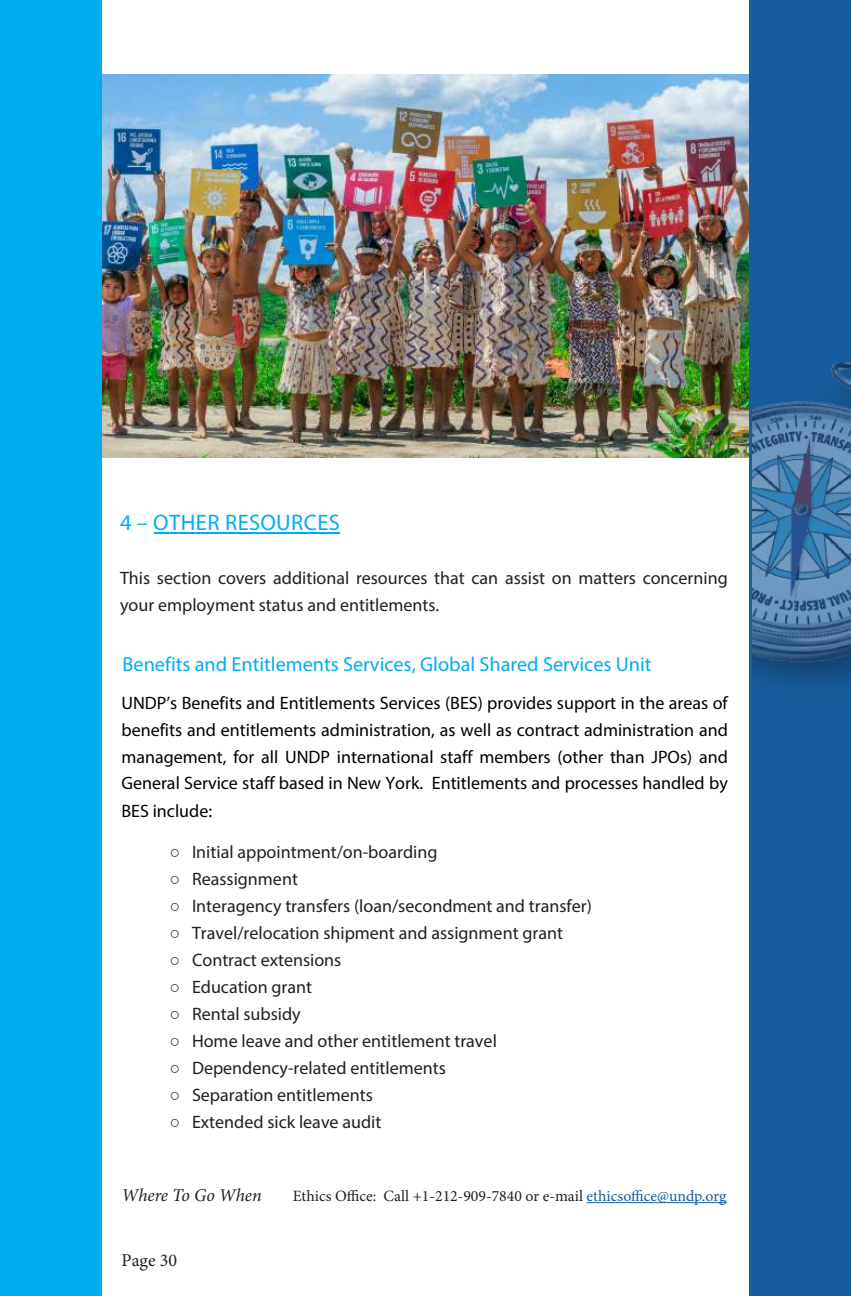
<style>
.page{position:relative;width:851px;height:1296px;background:#fff}
.page>*{position:absolute;margin:0;border:0;box-sizing:border-box;transform-origin:0 0}
.t1{font:22.5px "Myriad Pro";letter-spacing:.02em;color:#00aeef}
.t2{font:20.25px "Myriad Pro";color:#00aeef}
.t3{font:18px/27px "Myriad Pro";color:#231f20}
.t4{font:18px/27px "Myriad Pro";color:#000;text-align:justify}
.t5{font:italic 18px "Minion Pro";letter-spacing:-.005em;color:#231f20}
.t6{font:18px "Minion Pro";color:#231f20}
.t7{font:15.75px "Minion Pro";color:#231f20}
.s1{font-family:"Bookman Old Style"}
.s2{color:#175d9e}
</style>
<div class="page">
<img style="left:101px;top:74px;width:648px;height:383px">
<hr style="left:586px;top:1202px;width:140px;height:1px;background:#175d9e">
<div style="left:0;top:0;width:101px;height:1296px;background:#00aeef"></div>
<div style="left:749px;top:0;width:101px;height:1296px;background:#175d9e"></div>
<img style="left:752px;top:361px;width:98px;height:324px">
<hr style="left:154px;top:533px;width:185px;height:1px;background:#00aeef">
<p class="t1" style="left:120px;top:509px;width:221px">4 – OTHER RESOURCES</p>
<p class="t3" style="left:120px;top:564px;width:609px">This section covers additional resources that can assist on matters concerning your employment status and entitlements.</p>
<p class="t2" style="left:123px;top:651px;width:530px">Benefits and Entitlements Services, Global Shared Services Unit</p>
<p class="t4" style="left:121px;top:689px;width:608px">UNDP’s Benefits and Entitlements Services (BES) provides support in the areas of benefits and entitlements administration, as well as contract administration and management, for all UNDP international staff members (other than JPOs) and General Service staff based in New York. Entitlements and processes handled by BES include:</p>
<p class="t3" style="left:169px;top:838px;width:269px"><span class="s1">○</span> Initial appointment/on-boarding</p>
<p class="t3" style="left:169px;top:865px;width:130px"><span class="s1">○</span> Reassignment</p>
<p class="t3" style="left:169px;top:892px;width:424px"><span class="s1">○</span> Interagency transfers (loan/secondment and transfer)</p>
<p class="t3" style="left:169px;top:919px;width:395px"><span class="s1">○</span> Travel/relocation shipment and assignment grant</p>
<p class="t3" style="left:169px;top:946px;width:173px"><span class="s1">○</span> Contract extensions</p>
<p class="t3" style="left:169px;top:973px;width:144px"><span class="s1">○</span> Education grant</p>
<p class="t3" style="left:169px;top:1000px;width:133px"><span class="s1">○</span> Rental subsidy</p>
<p class="t3" style="left:169px;top:1027px;width:329px"><span class="s1">○</span> Home leave and other entitlement travel</p>
<p class="t3" style="left:169px;top:1054px;width:278px"><span class="s1">○</span> Dependency-related entitlements</p>
<p class="t3" style="left:169px;top:1081px;width:205px"><span class="s1">○</span> Separation entitlements</p>
<p class="t3" style="left:169px;top:1108px;width:213px"><span class="s1">○</span> Extended sick leave audit</p>
<p class="t5" style="left:122px;top:1183px;width:142px">Where To Go When</p>
<p class="t7" style="left:293px;top:1186px;width:435px">Ethics Office: Call +1-212-909-7840 or e-mail <span class="s2">ethicsoffice@undp.org</span></p>
<p class="t6" style="left:122px;top:1248px;width:57px">Page 30</p>
</div>
